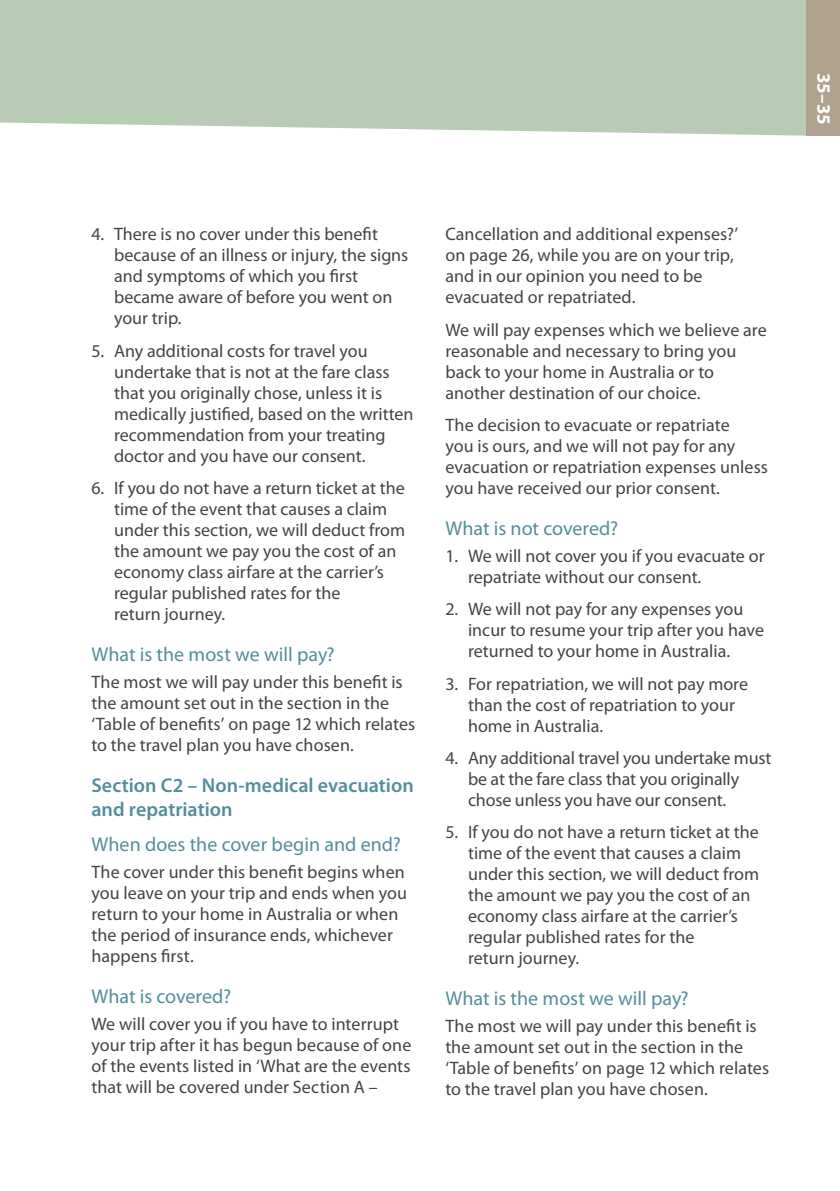
<style>
.page{position:relative;width:840px;height:1191px;background:#fff}
.page>*{position:absolute;margin:0;border:0;box-sizing:border-box;transform-origin:0 0}
.t1{font:20px "Myriad Pro";color:#538e9c}
.t2{font:600 20px/24px "Myriad Pro";color:#538e9c}
.t3{font:700 19px "Myriad Pro";color:#fff}
.t4{font:18px/21px "Myriad Pro";color:#444}
</style>
<div class="page">
<div style="left:0;top:0;width:805px;height:136px;background:#b8cbb5"></div>
<div style="left:805px;top:0;width:34px;height:136px;background:#b1a290"></div>
<p class="t4" style="left:114px;top:223px;width:296px;text-indent:-23px">4. There is no cover under this benefit because of an illness or injury, the signs and symptoms of which you first became aware of before you went on your trip.</p>
<p class="t4" style="left:114px;top:340px;width:301px;text-indent:-23px">5. Any additional costs for travel you undertake that is not at the fare class that you originally chose, unless it is medically justified, based on the written recommendation from your treating doctor and you have our consent.</p>
<p class="t4" style="left:114px;top:477px;width:292px;text-indent:-23px">6. If you do not have a return ticket at the time of the event that causes a claim under this section, we will deduct from the amount we pay you the cost of an economy class airfare at the carrier’s regular published rates for the<br>return journey.</p>
<p class="t1" style="left:91px;top:642px;width:244px">What is the most we will pay?</p>
<p class="t4" style="left:91px;top:671px;width:325px">The most we will pay under this benefit is the amount set out in the section in the ‘Table of benefits’ on page 12 which relates to the travel plan you have chosen.</p>
<p class="t2" style="left:91px;top:772px;width:324px">Section C2 – Non-medical evacuation and repatriation</p>
<p class="t1" style="left:91px;top:832px;width:311px">When does the cover begin and end?</p>
<p class="t4" style="left:91px;top:861px;width:317px">The cover under this benefit begins when you leave on your trip and ends when you return to your home in Australia or when the period of insurance ends, whichever happens first.</p>
<p class="t1" style="left:91px;top:984px;width:141px">What is covered?</p>
<p class="t4" style="left:91px;top:1013px;width:321px">We will cover you if you have to interrupt your trip after it has begun because of one of the events listed in ‘What are the events that will be covered under Section A –</p>
<p class="t4" style="left:445px;top:223px;width:294px">Cancellation and additional expenses?’ on page 26, while you are on your trip, and in our opinion you need to be evacuated or repatriated.</p>
<p class="t4" style="left:445px;top:319px;width:323px">We will pay expenses which we believe are reasonable and necessary to bring you back to your home in Australia or to another destination of our choice.</p>
<p class="t4" style="left:445px;top:414px;width:324px">The decision to evacuate or repatriate<br>you is ours, and we will not pay for any evacuation or repatriation expenses unless you have received our prior consent.</p>
<p class="t1" style="left:445px;top:516px;width:174px">What is not covered?</p>
<p class="t4" style="left:468px;top:545px;width:298px;text-indent:-23px">1. We will not cover you if you evacuate or repatriate without our consent.</p>
<p class="t4" style="left:468px;top:598px;width:297px;text-indent:-23px">2. We will not pay for any expenses you incur to resume your trip after you have returned to your home in Australia.</p>
<p class="t4" style="left:468px;top:673px;width:281px;text-indent:-23px">3. For repatriation, we will not pay more than the cost of repatriation to your home in Australia.</p>
<p class="t4" style="left:468px;top:747px;width:305px;text-indent:-23px">4. Any additional travel you undertake must be at the fare class that you originally chose unless you have our consent.</p>
<p class="t4" style="left:468px;top:821px;width:292px;text-indent:-23px">5. If you do not have a return ticket at the time of the event that causes a claim under this section, we will deduct from the amount we pay you the cost of an economy class airfare at the carrier’s regular published rates for the<br>return journey.</p>
<p class="t1" style="left:445px;top:986px;width:244px">What is the most we will pay?</p>
<p class="t4" style="left:445px;top:1015px;width:325px">The most we will pay under this benefit is the amount set out in the section in the ‘Table of benefits’ on page 12 which relates to the travel plan you have chosen.</p>
<p class="t3" style="left:835px;top:73px;width:53px;rotate:90deg">35–35</p>
</div>
